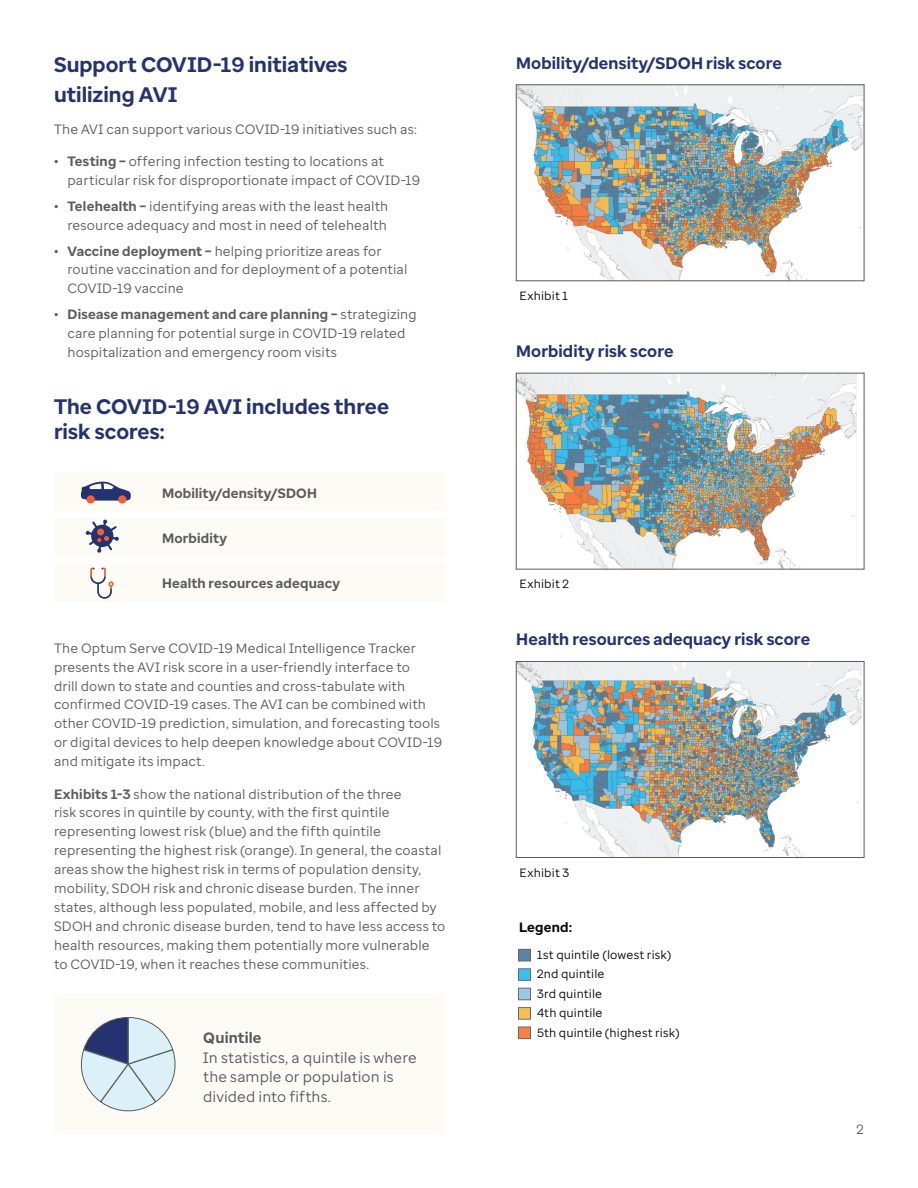
<style>
.page{position:relative;width:918px;height:1188px;background:#fff}
.page>*{position:absolute;margin:0;border:0;box-sizing:border-box;transform-origin:0 0}
.t1{font:700 21px/29.4px "Optum Sans";letter-spacing:.005em;color:#243270}
.t2{font:700 16.5px "Optum Sans";letter-spacing:.005em;color:#243270}
.t3{font:15px/19.5px "Optum Sans";letter-spacing:.005em;color:#5a5b5a}
.t4{font:700 15px "Optum Sans";letter-spacing:.01em;color:#5a5b5a}
.t5{font:13.5px/18.9px "Optum Sans";letter-spacing:.01em;color:#5a5b5a}
.t6{font:700 13.5px "Optum Sans";letter-spacing:.015em;color:#5a5b5a}
.t7{font:700 13.5px "Optum Sans";letter-spacing:.015em;color:#040503}
.t8{font:12px/19.5px "Optum Sans";letter-spacing:.01em;color:#040503}
.s1{font-weight:700}
</style>
<div class="page">
<div style="left:54px;top:473px;width:392px;height:38px;background:#fcfbf6"></div>
<div style="left:54px;top:564px;width:392px;height:38px;background:#fcfbf6"></div>
<div style="left:54px;top:518px;width:392px;height:39px;background:#fcfbf6"></div>
<img style="left:518px;top:87px;width:344px;height:192px">
<div style="left:516px;top:85px;width:348px;height:196px;border:1px solid #5a5b5a"></div>
<img style="left:518px;top:375px;width:339px;height:192px">
<div style="left:516px;top:373px;width:348px;height:196px;border:1px solid #5a5b5a"></div>
<img style="left:518px;top:663px;width:344px;height:193px">
<div style="left:516px;top:661px;width:348px;height:197px;border:1px solid #5a5b5a"></div>
<img style="left:518px;top:948px;width:13px;height:92px">
<svg style="left:81px;top:481px;width:50px;height:20px"></svg>
<div style="left:118px;top:495px;width:8px;height:9px;background:#f16130;border-radius:50%"></div>
<div style="left:87px;top:495px;width:8px;height:9px;background:#f16130;border-radius:50%"></div>
<svg style="left:85px;top:519px;width:34px;height:34px"></svg>
<svg style="left:90px;top:568px;width:24px;height:31px"></svg>
<div style="left:54px;top:994px;width:392px;height:140px;background:#fcfbf6"></div>
<svg style="left:80px;top:1017px;width:96px;height:95px"></svg>
<h1 class="t1" style="left:54px;top:50px;width:295px">Support COVID-19 initiatives utilizing AVI</h1>
<p class="t5" style="left:54px;top:120px;width:364px">The AVI can support various COVID-19 initiatives such as:</p>
<p class="t5" style="left:68px;top:152px;width:354px;text-indent:-14px"><span class="s1">• Testing –</span> offering infection testing to locations at particular risk for disproportionate impact of COVID-19</p>
<p class="t5" style="left:54px;top:197px;width:336px;text-align:right"><span class="s1">• Telehealth –</span> identifying areas with the least health resource adequacy and most in need of telehealth</p>
<p class="t5" style="left:68px;top:241px;width:342px;text-indent:-14px"><span class="s1">• Vaccine deployment –</span> helping prioritize areas for routine vaccination and for deployment of a potential<br>COVID-19 vaccine</p>
<p class="t5" style="left:68px;top:305px;width:351px;text-indent:-14px"><span class="s1">• Disease management and care planning –</span> strategizing care planning for potential surge in COVID-19 related hospitalization and emergency room visits</p>
<h1 class="t1" style="left:54px;top:394px;width:337px;line-height:25.2px">The COVID-19 AVI includes three risk scores:</h1>
<p class="t6" style="left:162px;top:484px;width:157px">Mobility/density/SDOH</p>
<p class="t6" style="left:162px;top:529px;width:67px">Morbidity</p>
<p class="t6" style="left:162px;top:574px;width:180px">Health resources adequacy</p>
<p class="t5" style="left:54px;top:638px;width:390px">The Optum Serve COVID-19 Medical Intelligence Tracker presents the AVI risk score in a user-friendly interface to<br>drill down to state and counties and cross-tabulate with confirmed COVID-19 cases. The AVI can be combined with other COVID-19 prediction, simulation, and forecasting tools or digital devices to help deepen knowledge about COVID-19 and mitigate its impact.</p>
<p class="t5" style="left:54px;top:784px;width:393px"><span class="s1">Exhibits 1-3</span> show the national distribution of the three<br>risk scores in quintile by county, with the first quintile representing lowest risk (blue) and the fifth quintile representing the highest risk (orange). In general, the coastal areas show the highest risk in terms of population density, mobility, SDOH risk and chronic disease burden. The inner states, although less populated, mobile, and less affected by SDOH and chronic disease burden, tend to have less access to health resources, making them potentially more vulnerable to COVID-19, when it reaches these communities.</p>
<p class="t4" style="left:203px;top:1028px;width:60px">Quintile</p>
<p class="t3" style="left:203px;top:1048px;width:215px">In statistics, a quintile is where the sample or population is divided into fifths.</p>
<p class="t2" style="left:516px;top:52px;width:267px">Mobility/density/SDOH risk score</p>
<p class="t8" style="left:520px;top:286px;width:50px">Exhibit 1</p>
<p class="t2" style="left:516px;top:341px;width:159px">Morbidity risk score</p>
<p class="t8" style="left:520px;top:574px;width:51px">Exhibit 2</p>
<p class="t2" style="left:516px;top:629px;width:295px">Health resources adequacy risk score</p>
<p class="t8" style="left:520px;top:863px;width:51px">Exhibit 3</p>
<p class="t7" style="left:519px;top:918px;width:55px">Legend:</p>
<p class="t8" style="left:537px;top:944px;width:144px">1st quintile (lowest risk)<br>2nd quintile<br>3rd quintile<br>4th quintile<br>5th quintile (highest risk)</p>
<p class="t5" style="left:857px;top:1120px;width:9px">2</p>
</div>
